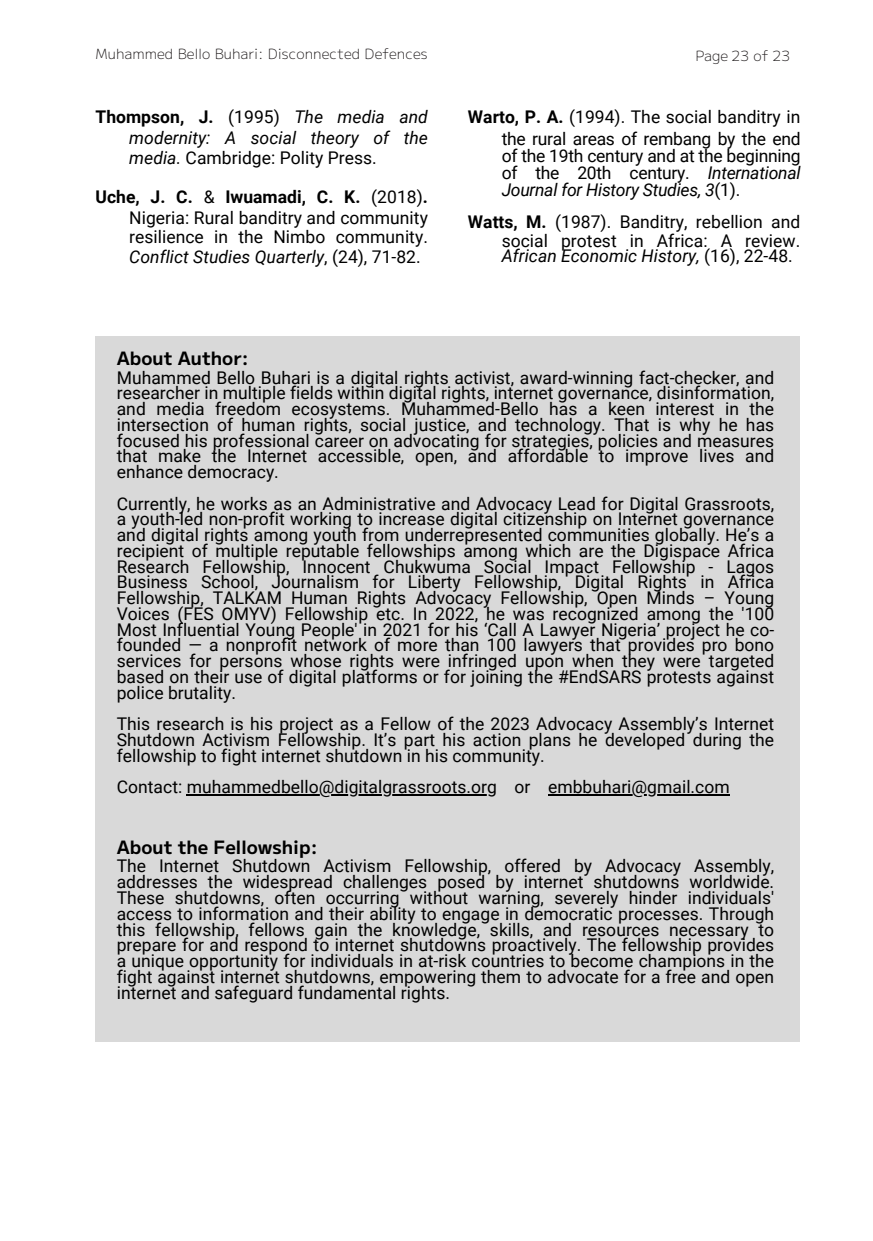
<style>
.page{position:relative;width:873px;height:1241px;background:#fff}
.page>*{position:absolute;margin:0;border:0;box-sizing:border-box;transform-origin:0 0}
.t1{font:700 18.38px "MPLUS2";color:#000}
.t2{font:17.5px/15.8px "Roboto";letter-spacing:.005em;color:#000;text-align:justify}
.t3{font:italic 17.5px "Roboto";color:#000}
.t4{font:17.5px/21.3px "Roboto";letter-spacing:-.015em;color:#000}
.t5{font:700 17.5px "Roboto";color:#000}
.t6{font:300 14px "MPLUS2";letter-spacing:.01em;color:#231f20}
.s1{font-weight:400}
.s2{font-weight:400;font-style:italic}
.s3{font-weight:700;font-style:normal;color:#fff}
.s4{font-style:italic}
.s5{font-weight:700;color:#fff}
.s6{font-style:normal}
.s7{font-weight:700}
</style>
<div class="page">
<div style="left:95px;top:337px;width:705px;height:704px;background:#d9d9d9"></div>
<hr style="left:187px;top:794px;width:310px;height:2px;background:#000">
<hr style="left:548px;top:794px;width:182px;height:2px;background:#000">
<p class="t6" style="left:95px;top:42px;width:334px">Muhammed Bello Buhari: Disconnected Defences</p>
<p class="t6" style="left:695px;top:44px;width:96px">Page 23 of 23</p>
<p class="t5" style="left:96px;top:107px;width:334px">Thompson, J. <span class="s1">(1995)</span> <span class="s2">The media and</span></p>
<p class="t3" style="left:96px;top:128px;width:334px"><span class="s3">mod</span>m<span class="s3">er</span>o<span class="s3">n</span>dernity: A social theory of the</p>
<p class="t2" style="left:129px;top:150px;width:249px"><span class="s4">media.</span> Cambridge: Polity Press.</p>
<p class="t5" style="left:96px;top:186px;width:334px">Uche, J. C. <span class="s1">&amp;</span> Iwuamadi, C. K. <span class="s1">(2018)</span>.</p>
<p class="t2" style="left:96px;top:210px;width:334px"><span class="s5">Nige</span>N<span class="s5">r</span> igeria: Rural banditry and community</p>
<p class="t2" style="left:129px;top:229px;width:300px">resilience in the Nimbo community.</p>
<p class="t3" style="left:129px;top:247px;width:293px">Conflict Studies Quarterly<span class="s6">, (24), 71-82.</span></p>
<p class="t4" style="left:468px;top:107px;width:334px"><span class="s7">Warto, P. A.</span> (1994). The social banditry in <span class="s5">the</span> the rural areas of rembang by the end</p>
<p class="t2" style="left:502px;top:147px;width:300px;line-height:17.2px">of the 19th century and at the beginning of the 20th century. <span class="s4">International Journal for History Studies, 3</span>(1).</p>
<p class="t2" style="left:468px;top:212px;width:334px;line-height:19.1px"><span class="s7">Watts, M.</span> (1987). Banditry, rebellion and <span class="s5">soc</span> social protest in Africa: A review.</p>
<p class="t3" style="left:502px;top:246px;width:293px">African Economic History, <span class="s6">(16), 22-48.</span></p>
<p class="t1" style="left:117px;top:344px;width:133px">About Author:</p>
<p class="t2" style="left:117px;top:370px;width:659px">Muhammed Bello Buhari is a digital rights activist, award-winning fact-checker, and researcher in multiple fields within digital rights, internet governance, disinformation, and media freedom ecosystems. Muhammed-Bello has a keen interest in the intersection of human rights, social justice, and technology. That is why he has focused his professional career on advocating for strategies, policies and measures that make the Internet accessible, open, and affordable to improve lives and enhance democracy.</p>
<p class="t2" style="left:117px;top:496px;width:659px">Currently, he works as an Administrative and Advocacy Lead for Digital Grassroots, a youth-led non-profit working to increase digital citizenship on Internet governance and digital rights among youth from underrepresented communities globally. He’s a recipient of multiple reputable fellowships among which are the Digispace Africa Research Fellowship, Innocent Chukwuma Social Impact Fellowship - Lagos Business School, Journalism for Liberty Fellowship, Digital Rights in Africa Fellowship, TALKAM Human Rights Advocacy Fellowship, Open Minds – Young Voices (FES OMYV) Fellowship etc. In 2022, he was recognized among the '100<br>Most Influential Young People' in 2021 for his ‘Call A Lawyer Nigeria’ project he co&shy;founded — a nonprofit network of more than 100 lawyers that provides pro bono services for persons whose rights were infringed upon when they were targeted based on their use of digital platforms or for joining the #EndSARS protests against police brutality.</p>
<p class="t2" style="left:117px;top:716px;width:659px">This research is his project as a Fellow of the 2023 Advocacy Assembly’s Internet Shutdown Activism Fellowship. It’s part his action plans he developed during the fellowship to fight internet shutdown in his community.</p>
<p class="t2" style="left:117px;top:779px;width:614px">Contact: muhammedbello@digitalgrassroots.org or embbuhari@gmail.com</p>
<p class="t1" style="left:117px;top:832px;width:202px">About the Fellowship:</p>
<p class="t2" style="left:117px;top:858px;width:659px">The Internet Shutdown Activism Fellowship, offered by Advocacy Assembly, addresses the widespread challenges posed by internet shutdowns worldwide.<br>These shutdowns, often occurring without warning, severely hinder individuals' access to information and their ability to engage in democratic processes. Through this fellowship, fellows gain the knowledge, skills, and resources necessary to prepare for and respond to internet shutdowns proactively. The fellowship provides a unique opportunity for individuals in at-risk countries to become champions in the fight against internet shutdowns, empowering them to advocate for a free and open internet and safeguard fundamental rights.</p>
</div>
